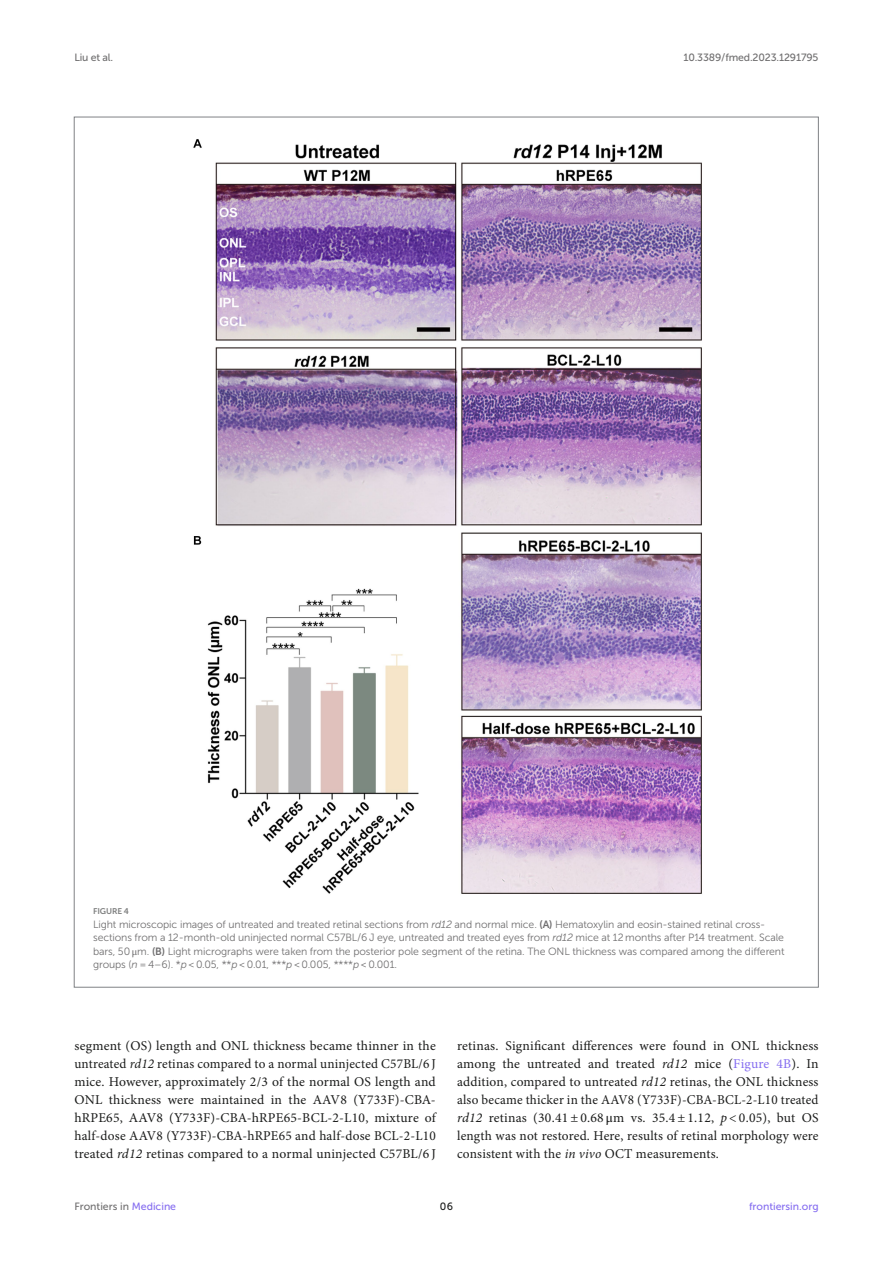
<style>
.page{position:relative;width:893px;height:1263px;background:#fff}
.page>*{position:absolute;margin:0;border:0;box-sizing:border-box;transform-origin:0 0}
.TEXT{font:13.5px/18px "Minion Pro";letter-spacing:.015em;color:#1b1c1b;text-align:justify}
.FIG_LEG{font:10.5px/13.5px "Museo Sans 300";letter-spacing:-.01em;color:#706f70}
.t1{font:10.5px "Museo Sans 500";letter-spacing:-.015em;color:#706f70}
.t2{font:10.5px "Museo Sans 500";color:#856df0}
.t3{font:10.5px "Museo Sans 500";color:#1b1c1b}
.FIG_HD{font:8.25px "Museo Sans 700";letter-spacing:-.01em;color:#7e7f7f}
.s1{font-style:italic}
.s2{font-family:"Museo Sans 700"}
.s3{font-family:"STIX General"}
.s4{color:#856df0}
</style>
<div class="page">
<img style="left:193px;top:139px;width:509px;height:755px">
<p class="t1" style="left:74px;top:51px;width:40px">Liu et al.</p>
<p class="t1" style="left:683px;top:51px;width:137px">10.3389/fmed.2023.1291795</p>
<p class="FIG_HD" style="left:93px;top:907px;width:37px">FIGURE 4</p>
<p class="FIG_LEG" style="left:93px;top:917px;width:693px">Light microscopic images of untreated and treated retinal sections from <span class="s1">rd12</span> and normal mice. <span class="s2">(A)</span> Hematoxylin and eosin-stained retinal cross&shy;sections from a 12-month-old uninjected normal C57BL/6 J eye, untreated and treated eyes from <span class="s1">rd12</span> mice at 12 months after P14 treatment. Scale bars, 50 <span class="s3">μ</span>m. <span class="s2">(B)</span> Light micrographs were taken from the posterior pole segment of the retina. The ONL thickness was compared among the different groups (<span class="s1">n</span> = 4–6). *<span class="s1">p</span> &lt; 0.05, **<span class="s1">p</span> &lt; 0.01, ***<span class="s1">p</span> &lt; 0.005, ****<span class="s1">p</span> &lt; 0.001.</p>
<p class="TEXT" style="left:74px;top:1037px;width:363px">segment (OS) length and ONL thickness became thinner in the untreated <span class="s1">rd12</span> retinas compared to a normal uninjected C57BL/6 J mice. However, approximately 2/3 of the normal OS length and ONL thickness were maintained in the AAV8 (Y733F)-CBA&shy;hRPE65, AAV8 (Y733F)-CBA-hRPE65-BCL-2-L10, mixture of half-dose AAV8 (Y733F)-CBA-hRPE65 and half-dose BCL-2-L10 treated <span class="s1">rd12</span> retinas compared to a normal uninjected C57BL/6 J</p>
<p class="TEXT" style="left:457px;top:1037px;width:363px">retinas. Significant differences were found in ONL thickness among the untreated and treated <span class="s1">rd12</span> mice (<span class="s4">Figure 4B</span>). In addition, compared to untreated <span class="s1">rd12</span> retinas, the ONL thickness also became thicker in the AAV8 (Y733F)-CBA-BCL-2-L10 treated <span class="s1">rd12</span> retinas (30.41 ± 0.68 <span class="s3">μ</span>m vs. 35.4 ± 1.12, <span class="s1">p</span> &lt; 0.05), but OS length was not restored. Here, results of retinal morphology were consistent with the <span class="s1">in vivo</span> OCT measurements.</p>
<p class="t1" style="left:74px;top:1200px;width:103px">Frontiers in <span class="s4">Medicine</span></p>
<p class="t3" style="left:440px;top:1200px;width:15px">06</p>
<p class="t2" style="left:749px;top:1200px;width:71px">frontiersin.org</p>
</div>
